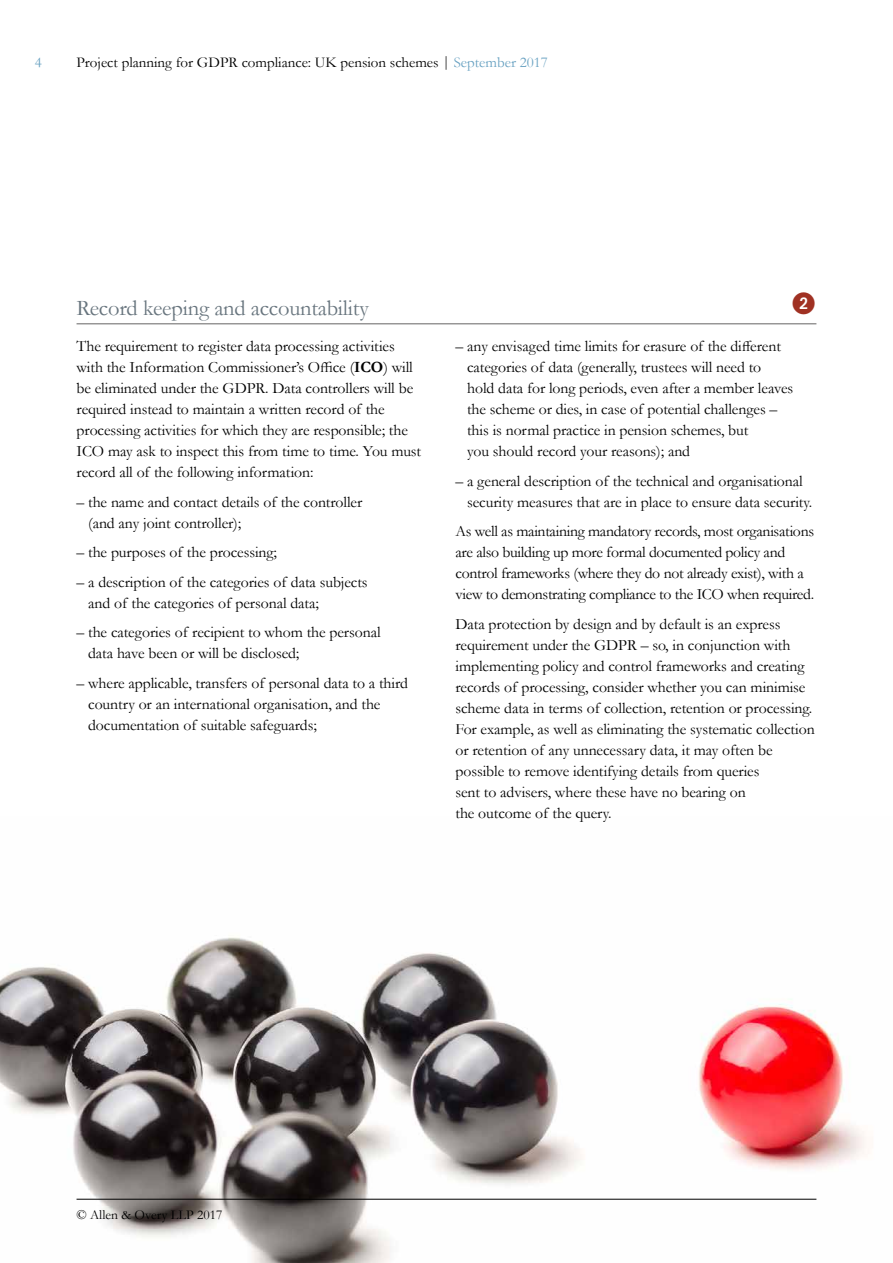
<style>
.page{position:relative;width:893px;height:1263px;background:#fff}
.page>*{position:absolute;margin:0;border:0;box-sizing:border-box;transform-origin:0 0}
.t1{font:22.5px "Garamond AO";letter-spacing:-.01em;color:#68757e}
.t2{font:22.5px "European Pi One";color:#a03123}
.t3{font:15.75px/21px "Garamond AO";letter-spacing:-.005em;color:#000}
.t4{font:15px "Garamond AO";color:#000}
.t5{font:15px "Garamond AO";color:#69a2c2}
.t6{font:13.5px "Garamond AO";color:#000}
.s1{color:#69a2c2}
.s2{font-weight:700}
</style>
<div class="page">
<img style="left:0;top:937px;width:866px;height:326px">
<hr style="left:77px;top:1199px;width:739px;height:1px;background:#000">
<hr style="left:77px;top:323px;width:739px;height:1px;background:#646363">
<p class="t5" style="left:35px;top:52px;width:9px">4</p>
<p class="t4" style="left:77px;top:52px;width:473px">Project planning for GDPR compliance: UK pension schemes | <span class="s1">September 2017</span></p>
<h1 class="t1" style="left:77px;top:293px;width:294px">Record keeping and accountability</h1>
<h1 class="t2" style="left:792px;top:290px;width:24px">2</h1>
<p class="t3" style="left:77px;top:335px;width:346px">The requirement to register data processing activities with the Information Commissioner’s Office (<span class="s2">ICO</span>) will be eliminated under the GDPR. Data controllers will be required instead to maintain a written record of the processing activities for which they are responsible; the ICO may ask to inspect this from time to time. You must record all of the following information:</p>
<p class="t3" style="left:88px;top:491px;width:276px;text-indent:-12px">– the name and contact details of the controller (and any joint controller);</p>
<p class="t3" style="left:77px;top:541px;width:202px">– the purposes of the processing;</p>
<p class="t3" style="left:88px;top:571px;width:281px;text-indent:-12px">– a description of the categories of data subjects and of the categories of personal data;</p>
<p class="t3" style="left:88px;top:621px;width:294px;text-indent:-12px">– the categories of recipient to whom the personal data have been or will be disclosed;</p>
<p class="t3" style="left:88px;top:672px;width:321px;text-indent:-12px">– where applicable, transfers of personal data to a third country or an international organisation, and the documentation of suitable safeguards;</p>
<p class="t3" style="left:467px;top:335px;width:328px;text-indent:-12px">– any envisaged time limits for erasure of the different categories of data (generally, trustees will need to<br>hold data for long periods, even after a member leaves the scheme or dies, in case of potential challenges – this is normal practice in pension schemes, but<br>you should record your reasons); and</p>
<p class="t3" style="left:467px;top:470px;width:347px;text-indent:-12px">– a general description of the technical and organisational security measures that are in place to ensure data security.</p>
<p class="t3" style="left:455px;top:520px;width:360px">As well as maintaining mandatory records, most organisations are also building up more formal documented policy and control frameworks (where they do not already exist), with a view to demonstrating compliance to the ICO when required.</p>
<p class="t3" style="left:455px;top:613px;width:361px">Data protection by design and by default is an express requirement under the GDPR – so, in conjunction with implementing policy and control frameworks and creating records of processing, consider whether you can minimise scheme data in terms of collection, retention or processing.<br>For example, as well as eliminating the systematic collection or retention of any unnecessary data, it may often be possible to remove identifying details from queries<br>sent to advisers, where these have no bearing on<br>the outcome of the query.</p>
<p class="t6" style="left:77px;top:1205px;width:147px">© Allen &amp; Overy LLP 2017</p>
</div>
